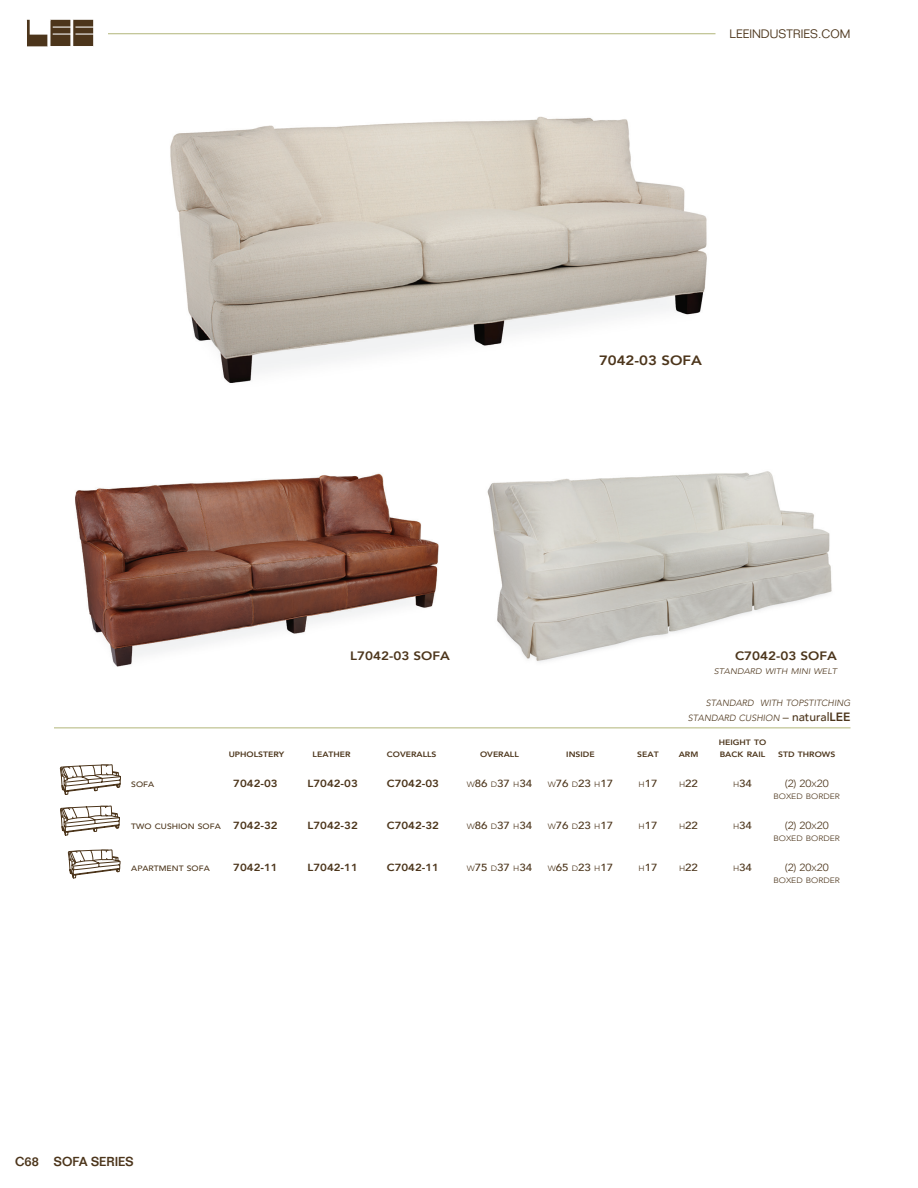
<style>
.page{position:relative;width:918px;height:1188px;background:#fff}
.page>*{position:absolute;margin:0;border:0;box-sizing:border-box;transform-origin:0 0}
.t1{font:800 13.5px "Avenir";color:#4c351b;scale:1.11 1}
.t2{font:500 12.75px "Folio";color:#4c351b}
.t3{font:800 12.15px "Avenir";color:#4c351b;scale:1.11 1}
.t4{font:300 12px "Folio";color:#4c351b}
.t5{font:500 10.35px "Avenir";color:#4c351b;scale:1.11 1}
.t6{font:800 10.35px "Avenir";color:#4c351b;scale:1.11 1}
.t7{font:300 10.35px "Avenir";color:#4c351b;scale:1.11 1}
.t8{font:italic 300 9px/14.4px "Avenir";color:#4c351b;text-align:right}
.t9{font:italic 300 8.1px "Avenir";color:#4c351b;scale:1.11 1}
.t10{font:800 7.8px "Avenir";color:#4c351b;scale:1.11 1}
.t11{font:500 7.8px "Avenir";color:#4c351b;scale:1.11 1}
.t12{font:300 7.8px "Avenir";color:#4c351b;scale:1.11 1}
.s1{font-style:normal;font-size:12px}
.s2{font-weight:500;font-style:normal;font-size:12px}
.s3{font-weight:800;font-style:normal;font-size:12px}
.s4{font-weight:300;font-size:7.8px}
.s5{font-size:7.8px}
.s6{font-weight:800;font-size:10.35px}
</style>
<div class="page">
<hr style="left:108px;top:33px;width:608px;height:1px;background:#b1b579">
<svg style="left:26px;top:20px;width:67px;height:27px"></svg>
<img style="left:487px;top:471px;width:345px;height:191px">
<img style="left:75px;top:473px;width:364px;height:194px">
<img style="left:170px;top:116px;width:537px;height:267px">
<hr style="left:54px;top:728px;width:796px;height:1px;background:#b1b579">
<svg style="left:68px;top:849px;width:53px;height:30px"></svg>
<svg style="left:60px;top:806px;width:60px;height:29px"></svg>
<svg style="left:60px;top:764px;width:61px;height:31px"></svg>
<p class="t3" style="left:350px;top:646px;width:91px">L7042-03 SOFA</p>
<p class="t4" style="left:730px;top:27px;width:122px">LEEINDUSTRIES.COM</p>
<h1 class="t1" style="left:599px;top:349px;width:94px">7042-03 SOFA</h1>
<p class="t3" style="left:735px;top:646px;width:93px">C7042-03 SOFA</p>
<p class="t9" style="left:714px;top:667px;width:113px">STANDARD WITH MINI WELT</p>
<p class="t8" style="left:688px;top:696px;width:164px">STANDARD WITH TOPSTITCHING<br>STANDARD CUSHION <span class="s1">–</span> <span class="s2">natural</span><span class="s3">LEE</span></p>
<p class="t10" style="left:719px;top:736px;width:44px">HEIGHT TO</p>
<p class="t10" style="left:229px;top:748px;width:52px">UPHOLSTERY</p>
<p class="t10" style="left:313px;top:748px;width:36px">LEATHER</p>
<p class="t10" style="left:387px;top:748px;width:46px">COVERALLS</p>
<p class="t10" style="left:480px;top:748px;width:36px">OVERALL</p>
<p class="t10" style="left:566px;top:748px;width:27px">INSIDE</p>
<p class="t10" style="left:637px;top:748px;width:21px">SEAT</p>
<p class="t10" style="left:679px;top:748px;width:19px">ARM</p>
<p class="t10" style="left:720px;top:748px;width:43px">BACK RAIL</p>
<p class="t10" style="left:778px;top:748px;width:53px">STD THROWS</p>
<p class="t11" style="left:131px;top:778px;width:22px">SOFA</p>
<p class="t6" style="left:233px;top:775px;width:58px">7042-03 L</p>
<p class="t6" style="left:313px;top:775px;width:58px">7042-03 C</p>
<p class="t6" style="left:395px;top:775px;width:42px">7042-03</p>
<p class="t5" style="left:467px;top:774px;width:60px"><span class="s4">W</span>86 <span class="s4">D</span>37 <span class="s4">H</span>34</p>
<p class="t5" style="left:548px;top:774px;width:60px"><span class="s4">W</span>76 <span class="s4">D</span>23 <span class="s4">H</span>17</p>
<p class="t5" style="left:639px;top:774px;width:19px"><span class="s4">H</span>17</p>
<p class="t5" style="left:679px;top:774px;width:19px"><span class="s4">H</span>22</p>
<p class="t5" style="left:733px;top:774px;width:19px"><span class="s4">H</span>34</p>
<p class="t7" style="left:785px;top:777px;width:41px">(2) 20<span class="s5">X</span>20</p>
<p class="t12" style="left:773px;top:792px;width:62px">BOXED BORDER</p>
<p class="t11" style="left:131px;top:820px;width:149px">TWO CUSHION SOFA <span class="s6">7042-32 L</span></p>
<p class="t6" style="left:313px;top:817px;width:58px">7042-32 C</p>
<p class="t6" style="left:395px;top:817px;width:42px">7042-32</p>
<p class="t5" style="left:467px;top:816px;width:60px"><span class="s4">W</span>86 <span class="s4">D</span>37 <span class="s4">H</span>34</p>
<p class="t5" style="left:548px;top:816px;width:60px"><span class="s4">W</span>76 <span class="s4">D</span>23 <span class="s4">H</span>17</p>
<p class="t5" style="left:639px;top:816px;width:19px"><span class="s4">H</span>17</p>
<p class="t5" style="left:679px;top:816px;width:19px"><span class="s4">H</span>22</p>
<p class="t5" style="left:733px;top:816px;width:19px"><span class="s4">H</span>34</p>
<p class="t7" style="left:785px;top:819px;width:41px">(2) 20<span class="s5">X</span>20</p>
<p class="t12" style="left:773px;top:834px;width:62px">BOXED BORDER</p>
<p class="t11" style="left:131px;top:862px;width:72px">APARTMENT SOFA</p>
<p class="t6" style="left:233px;top:859px;width:58px">7042-11 L</p>
<p class="t6" style="left:313px;top:859px;width:58px">7042-11 C</p>
<p class="t6" style="left:395px;top:859px;width:42px">7042-11</p>
<p class="t5" style="left:467px;top:858px;width:60px"><span class="s4">W</span>75 <span class="s4">D</span>37 <span class="s4">H</span>34</p>
<p class="t5" style="left:548px;top:858px;width:60px"><span class="s4">W</span>65 <span class="s4">D</span>23 <span class="s4">H</span>17</p>
<p class="t5" style="left:639px;top:858px;width:19px"><span class="s4">H</span>17</p>
<p class="t5" style="left:679px;top:858px;width:19px"><span class="s4">H</span>22</p>
<p class="t5" style="left:733px;top:858px;width:19px"><span class="s4">H</span>34</p>
<p class="t7" style="left:785px;top:861px;width:41px">(2) 20<span class="s5">X</span>20</p>
<p class="t12" style="left:773px;top:876px;width:62px">BOXED BORDER</p>
<p class="t2" style="left:15px;top:1154px;width:120px">C68 SOFA SERIES</p>
</div>
